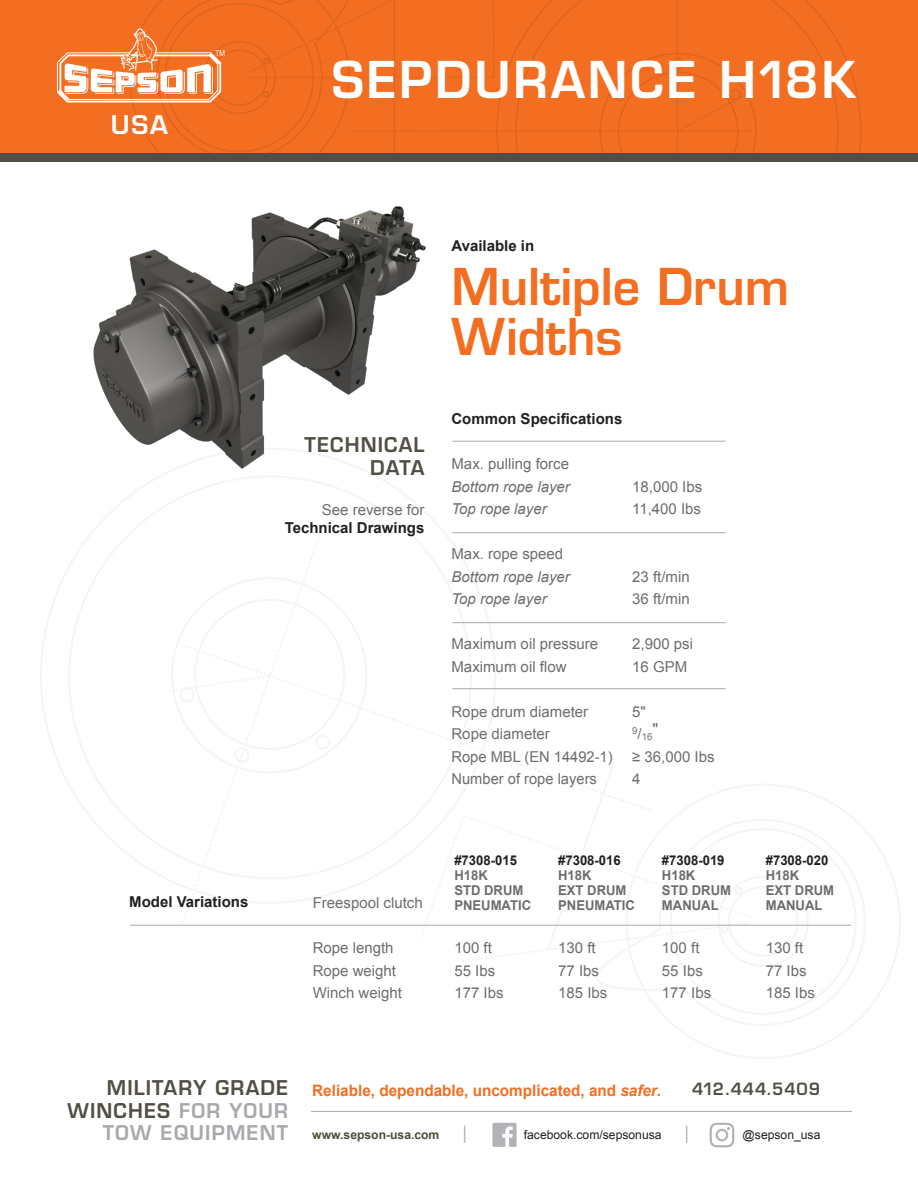
<style>
.page{position:relative;width:918px;height:1188px;background:#fff}
.page>*{position:absolute;margin:0;border:0;box-sizing:border-box;transform-origin:0 0}
.t1{font:600 49.5px "Eurostile LT Std";color:#f36e21}
.t2{font:600 49.5px "Eurostile LT Std";letter-spacing:.06em;color:#fff}
.t3{font:600 25.2px "Eurostile LT Std";color:#fff}
.t4{font:600 19.8px "Eurostile LT Std";letter-spacing:.06em;color:#514e44}
.t5{font:600 19.8px "Eurostile LT Std";letter-spacing:.06em;color:#a8a9ad}
.t6{font:600 16.5px "Eurostile LT Std";letter-spacing:.06em;color:#514e44}
.t7{font:700 15.75px "Arial";color:#f36e21}
.t8{font:15px "Arial";color:#6c6d70}
.t9{font:700 15px "Arial";color:#231f20}
.t10{font:italic 15px "Arial";color:#6c6d70}
.t11{font:700 13.5px "Arial";color:#6c6d70}
.t12{font:700 13.5px/15px "Arial";color:#231f20}
.t13{font:12.15px "Arial";color:#231f20}
.t14{font:700 12.15px "Arial";color:#4b4d37}
.t15{font:9.6px "Arial";color:#6c6d70}
.s1{font-size:15px}
.s2{color:#6c6d70}
.s3{color:#a8a9ad}
.s4{font-weight:400;font-size:24.3px;color:#a8a9ad}
.s5{font-size:24.3px;color:#a8a9ad}
.s6{font-style:italic}
</style>
<div class="page">
<svg style="left:41px;top:440px;width:576px;height:511px"></svg>
<svg style="left:562px;top:804px;width:316px;height:236px"></svg>
<div style="left:0;top:0;width:918px;height:162px;background:#f36e21"></div>
<svg style="left:393px;top:0;width:469px;height:153px"></svg>
<div style="left:0;top:153px;width:918px;height:9px;background:#514e44"></div>
<svg style="left:57px;top:0;width:317px;height:153px"></svg>
<img style="left:87px;top:206px;width:354px;height:301px">
<hr style="left:452px;top:441px;width:274px;height:1px;background:#a8a9ad">
<hr style="left:452px;top:532px;width:274px;height:1px;background:#a8a9ad">
<hr style="left:452px;top:622px;width:274px;height:1px;background:#a8a9ad">
<hr style="left:452px;top:688px;width:274px;height:1px;background:#a8a9ad">
<hr style="left:130px;top:925px;width:721px;height:1px;background:#a8a9ad">
<svg style="left:710px;top:1123px;width:24px;height:24px"></svg>
<div style="left:493px;top:1123px;width:24px;height:24px;background:#b2b3b7"></div>
<svg style="left:502px;top:1126px;width:11px;height:21px"></svg>
<hr style="left:311px;top:1111px;width:541px;height:1px;background:#a8a9ad">
<p class="t3" style="left:111px;top:109px;width:59px">USA</p>
<p class="t2" style="left:332px;top:48px;width:526px">SEPDURANCE H18K</p>
<p class="t9" style="left:129px;top:892px;width:121px">Model Variations</p>
<p class="t4" style="left:305px;top:433px;width:121px">TECHNICAL</p>
<p class="t4" style="left:370px;top:455px;width:56px">DATA</p>
<p class="t8" style="left:322px;top:500px;width:104px">See reverse for</p>
<p class="t9" style="left:285px;top:518px;width:141px">Technical Drawings</p>
<p class="t9" style="left:452px;top:236px;width:84px">Available in</p>
<p class="t1" style="left:452px;top:256px;width:339px">Multiple Drum</p>
<p class="t1" style="left:452px;top:306px;width:172px">Widths</p>
<p class="t9" style="left:452px;top:409px;width:172px">Common Specifications</p>
<p class="t8" style="left:452px;top:454px;width:119px">Max. pulling force</p>
<p class="t10" style="left:452px;top:477px;width:120px">Bottom rope layer</p>
<p class="t10" style="left:452px;top:499px;width:97px">Top rope layer</p>
<p class="t8" style="left:452px;top:544px;width:113px">Max. rope speed</p>
<p class="t10" style="left:452px;top:567px;width:120px">Bottom rope layer</p>
<p class="t10" style="left:452px;top:589px;width:97px">Top rope layer</p>
<p class="t8" style="left:452px;top:634px;width:148px">Maximum oil pressure</p>
<p class="t8" style="left:452px;top:657px;width:117px">Maximum oil flow</p>
<p class="t8" style="left:452px;top:702px;width:138px">Rope drum diameter</p>
<p class="t8" style="left:452px;top:724px;width:100px">Rope diameter</p>
<p class="t8" style="left:452px;top:747px;width:163px">Rope MBL (EN 14492-1)</p>
<p class="t8" style="left:452px;top:769px;width:147px">Number of rope layers</p>
<p class="t8" style="left:632px;top:477px;width:72px">18,000 Ibs</p>
<p class="t8" style="left:632px;top:499px;width:70px">11,400 Ibs</p>
<p class="t8" style="left:632px;top:567px;width:59px">23 ft/min</p>
<p class="t8" style="left:632px;top:589px;width:59px">36 ft/min</p>
<p class="t8" style="left:632px;top:634px;width:62px">2,900 psi</p>
<p class="t8" style="left:632px;top:657px;width:57px">16 GPM</p>
<p class="t8" style="left:632px;top:702px;width:15px">5"</p>
<p class="t15" style="left:632px;top:731px;width:28px">9<span class="s1">/</span>16<sup>"</sup></p>
<p class="t8" style="left:632px;top:747px;width:84px">≥ 36,000 Ibs</p>
<p class="t8" style="left:632px;top:769px;width:10px">4</p>
<p class="t12" style="left:454px;top:853px;width:64px">#7308-015<br><span class="s2">H18K</span></p>
<p class="t11" style="left:454px;top:881px;width:71px">STD DRUM</p>
<p class="t11" style="left:454px;top:896px;width:78px">PNEUMATIC</p>
<p class="t12" style="left:558px;top:853px;width:64px">#7308-016<br><span class="s2">H18K</span></p>
<p class="t11" style="left:558px;top:881px;width:70px">EXT DRUM</p>
<p class="t11" style="left:558px;top:896px;width:78px">PNEUMATIC</p>
<p class="t12" style="left:662px;top:853px;width:64px">#7308-019<br><span class="s2">H18K</span></p>
<p class="t11" style="left:662px;top:881px;width:71px">STD DRUM</p>
<p class="t11" style="left:662px;top:896px;width:58px">MANUAL</p>
<p class="t12" style="left:766px;top:853px;width:64px">#7308-020<br><span class="s2">H18K</span></p>
<p class="t11" style="left:766px;top:881px;width:70px">EXT DRUM</p>
<p class="t8" style="left:313px;top:893px;width:112px">Freespool clutch</p>
<p class="t11" style="left:766px;top:896px;width:58px">MANUAL</p>
<p class="t8" style="left:313px;top:938px;width:82px">Rope length</p>
<p class="t8" style="left:313px;top:961px;width:85px">Rope weight</p>
<p class="t8" style="left:313px;top:983px;width:91px">Winch weight</p>
<p class="t8" style="left:454px;top:938px;width:39px">100 ft</p>
<p class="t8" style="left:454px;top:961px;width:42px">55 Ibs</p>
<p class="t8" style="left:454px;top:983px;width:51px">177 Ibs</p>
<p class="t8" style="left:558px;top:938px;width:39px">130 ft</p>
<p class="t8" style="left:558px;top:961px;width:42px">77 Ibs</p>
<p class="t8" style="left:558px;top:983px;width:51px">185 Ibs</p>
<p class="t8" style="left:662px;top:938px;width:39px">100 ft</p>
<p class="t8" style="left:662px;top:961px;width:42px">55 Ibs</p>
<p class="t8" style="left:662px;top:983px;width:51px">177 Ibs</p>
<p class="t8" style="left:766px;top:938px;width:39px">130 ft</p>
<p class="t8" style="left:766px;top:961px;width:42px">77 Ibs</p>
<p class="t8" style="left:766px;top:983px;width:51px">185 Ibs</p>
<p class="t4" style="left:107px;top:1075px;width:183px">MILITARY GRADE</p>
<p class="t4" style="left:67px;top:1098px;width:222px">WINCHES <span class="s3">FOR YOUR</span></p>
<p class="t5" style="left:103px;top:1120px;width:187px">TOW EQUIPMENT</p>
<p class="t14" style="left:312px;top:1126px;width:156px">www.sepson-usa.com <span class="s4">I</span></p>
<p class="t13" style="left:524px;top:1126px;width:166px">facebook.com/sepsonusa <span class="s5">I</span></p>
<p class="t13" style="left:743px;top:1126px;width:79px">@sepson_usa</p>
<p class="t7" style="left:312px;top:1080px;width:350px">Reliable, dependable, uncomplicated, and <span class="s6">safer</span>.</p>
<p class="t6" style="left:692px;top:1078px;width:129px">412.444.5409</p>
</div>
